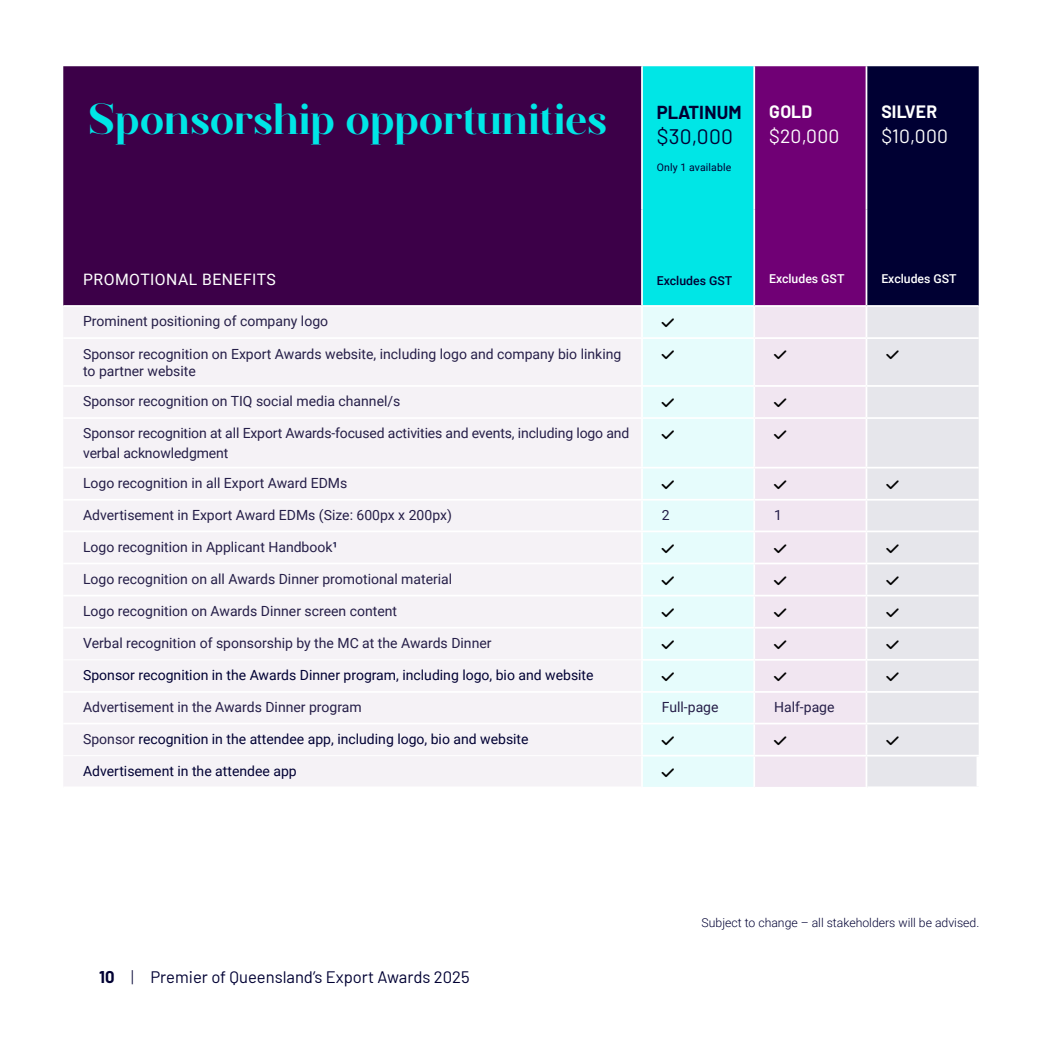
<style>
.page{position:relative;width:1042px;height:1042px;background:#fff}
.page>*{position:absolute;margin:0;border:0;box-sizing:border-box;transform-origin:0 0}
.t1{font:42px "Zanna";letter-spacing:-.02em;color:#00e6e6}
.t2{font:21px "Barlow";color:#003}
.t3{font:19.25px "Barlow";letter-spacing:.01em;color:#fff}
.t4{font:700 18.38px "Barlow";letter-spacing:-.005em;color:#003}
.t5{font:700 17.5px "Barlow";letter-spacing:.01em;color:#fff}
.t6{font:16.62px "Barlow";color:#003}
.t7{font:15.75px "Roboto";letter-spacing:.03em;color:#fff}
.t8{font:14px/17.5px "Roboto";color:#251e48}
.t9{font:14px "Roboto";color:#003}
.t10{font:300 12.25px "Roboto";color:#003}
.t11{font:500 12.25px "Roboto";color:#fff}
.t12{font:500 12.25px "Roboto";color:#003}
.t13{font:10.5px "Roboto";letter-spacing:.01em;color:#003}
.s1{color:#003}
.s2{color:#251e48}
.s3{font-weight:700}
.s4{font-weight:300}
</style>
<div class="page">
<div style="left:63px;top:66px;width:578px;height:239px;background:#3c0048"></div>
<svg style="left:643px;top:66px;width:335px;height:239px;background:#254d84"></svg>
<div style="left:64px;top:307px;width:577px;height:479px;background:#f5f2f6"></div>
<div style="left:643px;top:307px;width:110px;height:480px;background:#e6fcfc"></div>
<div style="left:755px;top:307px;width:110px;height:480px;background:#f1e6f1"></div>
<div style="left:867px;top:307px;width:111px;height:479px;background:#e6e6eb"></div>
<hr style="left:63px;top:337px;width:579px;height:2px;background:#fff">
<hr style="left:63px;top:385px;width:579px;height:2px;background:#fff">
<hr style="left:63px;top:417px;width:579px;height:2px;background:#fff">
<hr style="left:63px;top:467px;width:579px;height:1px;background:#fff">
<hr style="left:63px;top:499px;width:579px;height:1px;background:#fff">
<hr style="left:63px;top:530px;width:579px;height:2px;background:#fff">
<hr style="left:63px;top:562px;width:579px;height:2px;background:#fff">
<hr style="left:63px;top:595px;width:579px;height:1px;background:#fff">
<hr style="left:63px;top:627px;width:579px;height:1px;background:#fff">
<hr style="left:63px;top:691px;width:579px;height:2px;background:#fff">
<hr style="left:63px;top:723px;width:579px;height:1px;background:#fff">
<hr style="left:642px;top:337px;width:112px;height:2px;background:#fff">
<hr style="left:754px;top:337px;width:112px;height:2px;background:#fff">
<hr style="left:866px;top:337px;width:112px;height:2px;background:#fff">
<hr style="left:642px;top:385px;width:112px;height:2px;background:#fff">
<hr style="left:754px;top:385px;width:112px;height:2px;background:#fff">
<hr style="left:866px;top:385px;width:112px;height:2px;background:#fff">
<hr style="left:642px;top:417px;width:112px;height:2px;background:#fff">
<hr style="left:754px;top:417px;width:112px;height:2px;background:#fff">
<hr style="left:866px;top:417px;width:112px;height:2px;background:#fff">
<hr style="left:642px;top:467px;width:112px;height:1px;background:#fff">
<hr style="left:754px;top:467px;width:112px;height:1px;background:#fff">
<hr style="left:866px;top:467px;width:112px;height:1px;background:#fff">
<hr style="left:642px;top:499px;width:112px;height:1px;background:#fff">
<hr style="left:754px;top:499px;width:112px;height:1px;background:#fff">
<hr style="left:866px;top:499px;width:112px;height:1px;background:#fff">
<hr style="left:642px;top:530px;width:112px;height:2px;background:#fff">
<hr style="left:754px;top:530px;width:112px;height:2px;background:#fff">
<hr style="left:866px;top:530px;width:112px;height:2px;background:#fff">
<hr style="left:642px;top:562px;width:112px;height:2px;background:#fff">
<hr style="left:754px;top:562px;width:112px;height:2px;background:#fff">
<hr style="left:866px;top:562px;width:112px;height:2px;background:#fff">
<hr style="left:642px;top:595px;width:112px;height:1px;background:#fff">
<hr style="left:754px;top:595px;width:112px;height:1px;background:#fff">
<hr style="left:866px;top:595px;width:112px;height:1px;background:#fff">
<hr style="left:642px;top:627px;width:112px;height:1px;background:#fff">
<hr style="left:754px;top:627px;width:112px;height:1px;background:#fff">
<hr style="left:866px;top:627px;width:112px;height:1px;background:#fff">
<hr style="left:641px;top:659px;width:113px;height:2px;background:#fff">
<hr style="left:754px;top:659px;width:112px;height:2px;background:#fff">
<hr style="left:866px;top:659px;width:112px;height:2px;background:#fff">
<hr style="left:642px;top:691px;width:112px;height:2px;background:#fff">
<hr style="left:754px;top:691px;width:112px;height:2px;background:#fff">
<hr style="left:866px;top:691px;width:112px;height:2px;background:#fff">
<hr style="left:642px;top:723px;width:112px;height:1px;background:#fff">
<hr style="left:754px;top:723px;width:112px;height:1px;background:#fff">
<hr style="left:866px;top:723px;width:112px;height:1px;background:#fff">
<hr style="left:641px;top:755px;width:113px;height:1px;background:#fff">
<hr style="left:754px;top:755px;width:112px;height:1px;background:#fff">
<hr style="left:866px;top:755px;width:115px;height:1px;background:#fff">
<hr style="left:753px;top:66px;width:2px;height:144px;background:#fff">
<hr style="left:865px;top:66px;width:2px;height:144px;background:#fff">
<hr style="left:753px;top:210px;width:2px;height:95px;background:#fff">
<hr style="left:865px;top:210px;width:2px;height:95px;background:#fff">
<hr style="left:63px;top:659px;width:578px;height:1px;background:#fff">
<hr style="left:63px;top:755px;width:578px;height:1px;background:#fff">
<div style="left:976px;top:756px;width:5px;height:30px;background:#fff"></div>
<svg style="left:662px;top:318px;width:12px;height:9px"></svg>
<svg style="left:662px;top:350px;width:12px;height:9px"></svg>
<svg style="left:774px;top:350px;width:12px;height:9px"></svg>
<svg style="left:886px;top:350px;width:12px;height:9px"></svg>
<svg style="left:662px;top:398px;width:12px;height:9px"></svg>
<svg style="left:774px;top:398px;width:12px;height:9px"></svg>
<svg style="left:662px;top:430px;width:12px;height:9px"></svg>
<svg style="left:774px;top:430px;width:12px;height:9px"></svg>
<svg style="left:662px;top:480px;width:12px;height:9px"></svg>
<svg style="left:774px;top:480px;width:12px;height:9px"></svg>
<svg style="left:886px;top:480px;width:12px;height:9px"></svg>
<svg style="left:662px;top:544px;width:12px;height:9px"></svg>
<svg style="left:774px;top:544px;width:12px;height:9px"></svg>
<svg style="left:886px;top:544px;width:12px;height:9px"></svg>
<svg style="left:662px;top:576px;width:12px;height:9px"></svg>
<svg style="left:774px;top:576px;width:12px;height:9px"></svg>
<svg style="left:886px;top:576px;width:12px;height:9px"></svg>
<svg style="left:662px;top:608px;width:12px;height:9px"></svg>
<svg style="left:774px;top:608px;width:12px;height:9px"></svg>
<svg style="left:886px;top:608px;width:12px;height:9px"></svg>
<svg style="left:662px;top:640px;width:12px;height:9px"></svg>
<svg style="left:774px;top:640px;width:12px;height:9px"></svg>
<svg style="left:886px;top:640px;width:12px;height:9px"></svg>
<svg style="left:662px;top:672px;width:12px;height:9px"></svg>
<svg style="left:774px;top:672px;width:12px;height:9px"></svg>
<svg style="left:886px;top:672px;width:12px;height:9px"></svg>
<svg style="left:662px;top:736px;width:12px;height:9px"></svg>
<svg style="left:774px;top:736px;width:12px;height:9px"></svg>
<svg style="left:886px;top:736px;width:12px;height:9px"></svg>
<svg style="left:662px;top:768px;width:12px;height:9px"></svg>
<h1 class="t1" style="left:89px;top:97px;width:520px">Sponsorship opportunities</h1>
<h3 class="t4" style="left:657px;top:99px;width:86px">PLATINUM</h3>
<h2 class="t2" style="left:657px;top:121px;width:78px">$30,000</h2>
<p class="t13" style="left:657px;top:160px;width:76px">Only 1 available</p>
<p class="t5" style="left:769px;top:99px;width:45px">GOLD</p>
<h3 class="t3" style="left:769px;top:122px;width:72px">$20,000</h3>
<p class="t5" style="left:881px;top:99px;width:57px">SILVER</p>
<h3 class="t3" style="left:881px;top:122px;width:68px">$10,000</h3>
<p class="t7" style="left:83px;top:268px;width:194px">PROMOTIONAL BENEFITS</p>
<p class="t12" style="left:657px;top:272px;width:77px">Excludes GST</p>
<p class="t11" style="left:769px;top:270px;width:77px">Excludes GST</p>
<p class="t11" style="left:881px;top:270px;width:77px">Excludes GST</p>
<p class="t8" style="left:83px;top:312px;width:246px">Prominent positioning of company logo</p>
<p class="t8" style="left:83px;top:344px;width:540px">Sponsor recognition on Export Awards website, including logo and company bio linking to partner website</p>
<p class="t8" style="left:83px;top:392px;width:319px">Sponsor recognition on TIQ social media channel/s</p>
<p class="t8" style="left:83px;top:423px;width:548px;line-height:19.2px">Sponsor recognition at all Export Awards-focused activities and events, including logo and verbal acknowledgment</p>
<p class="t8" style="left:83px;top:474px;width:266px">Logo recognition in all Export Award EDMs</p>
<p class="t8" style="left:83px;top:506px;width:370px">Advertisement in Export Award EDMs (Size: 600px x 200px)</p>
<p class="t8" style="left:662px;top:506px;width:9px">2</p>
<p class="t8" style="left:774px;top:506px;width:9px">1</p>
<p class="t8" style="left:83px;top:537px;width:256px">Logo recognition in Applicant Handbook<span class="s1">¹</span></p>
<p class="t8" style="left:83px;top:570px;width:371px">Logo recognition on all Awards Dinner promotional material</p>
<p class="t8" style="left:83px;top:602px;width:315px">Logo recognition on Awards Dinner screen content</p>
<p class="t8" style="left:83px;top:634px;width:410px">Verbal recognition of sponsorship by the MC at the Awards Dinner</p>
<p class="t9" style="left:83px;top:665px;width:512px">Sponsor recognition in the Awards Dinner program, including logo, bio and website</p>
<p class="t8" style="left:83px;top:698px;width:280px">Advertisement in the Awards Dinner program</p>
<p class="t8" style="left:662px;top:698px;width:58px">Full-page</p>
<p class="t8" style="left:774px;top:698px;width:62px">Half-page</p>
<p class="t9" style="left:83px;top:729px;width:447px"><span class="s2">Sponsor</span> recognition in the attendee app, including logo, bio and website</p>
<p class="t9" style="left:83px;top:761px;width:215px">Advertisement in the attendee app</p>
<p class="t6" style="left:99px;top:965px;width:372px"><span class="s3">10</span> <span class="s4">|</span> Premier of Queensland’s Export Awards 2025</p>
<p class="t10" style="left:701px;top:914px;width:279px">Subject to change – all stakeholders will be advised.</p>
</div>
